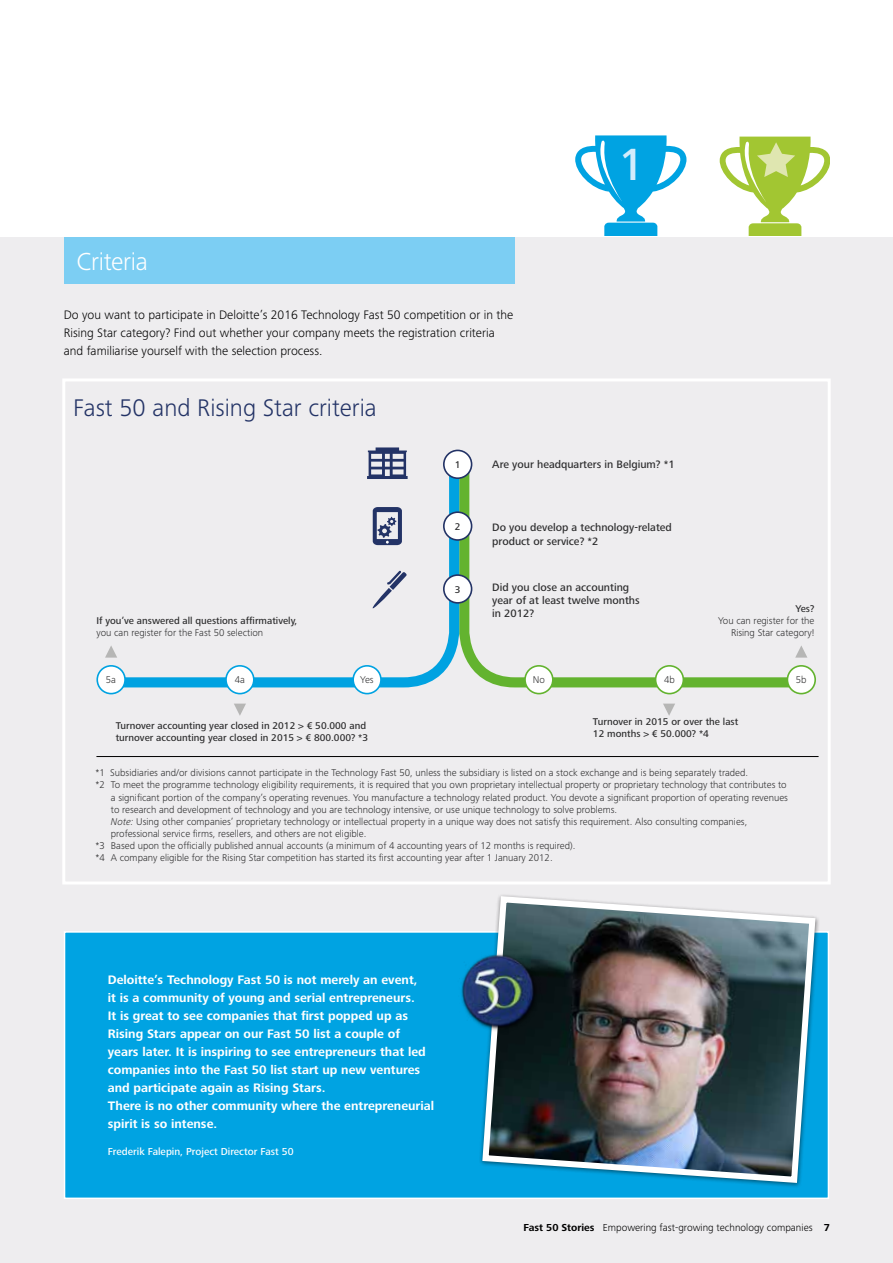
<style>
.page{position:relative;width:893px;height:1263px;background:#fff}
.page>*{position:absolute;margin:0;border:0;box-sizing:border-box;transform-origin:0 0}
.t1{font:500 46.8px "Frutiger Next Pro";color:#d2ecfc}
.t2{font:300 25.5px "Frutiger Next Pro";letter-spacing:-.01em;color:#fff}
.t3{font:300 24.9px "Frutiger Next Pro";color:#233366}
.t4{font:700 12.75px/18px "Frutiger Next Pro";color:#fff}
.t5{font:300 12.75px/18px "Frutiger Next Pro";color:#000}
.t6{font:500 11.1px/13.4px "Frutiger Next Pro";color:#2d2d2e}
.t7{font:300 10.5px "Frutiger Next Pro";color:#000}
.t8{font:500 10.5px "Frutiger Next Pro";color:#fff}
.t9{font:300 10.2px/12.1px "Frutiger Next Pro";color:#2d2d2e;text-align:right}
.t10{font:500 10.2px/12.1px "Frutiger Next Pro";color:#2d2d2e}
.s1{font-style:italic}
.s2{font-weight:700}
</style>
<div class="page">
<div style="left:0;top:237px;width:893px;height:1026px;background:#eeedef"></div>
<div style="left:65px;top:932px;width:763px;height:266px;background:#00a3e2"></div>
<div style="left:64px;top:931px;width:765px;height:268px;border:2px solid #fff"></div>
<svg style="left:464px;top:452px;width:352px;height:240px"></svg>
<svg style="left:99px;top:452px;width:365px;height:240px"></svg>
<div style="left:97px;top:666px;width:28px;height:28px;background:#fff;border-radius:50%"></div>
<div style="left:96px;top:665px;width:30px;height:29px;border:2px solid #00a2e1;border-radius:50%"></div>
<div style="left:226px;top:666px;width:28px;height:28px;background:#fff;border-radius:50%"></div>
<div style="left:225px;top:665px;width:30px;height:29px;border:2px solid #00a2e1;border-radius:50%"></div>
<div style="left:353px;top:666px;width:28px;height:28px;background:#fff;border-radius:50%"></div>
<div style="left:352px;top:665px;width:30px;height:29px;border:2px solid #00a2e1;border-radius:50%"></div>
<div style="left:656px;top:666px;width:27px;height:28px;background:#fff;border-radius:50%"></div>
<div style="left:655px;top:665px;width:29px;height:29px;border:2px solid #63b32f;border-radius:50%"></div>
<div style="left:525px;top:666px;width:28px;height:28px;background:#fff;border-radius:50%"></div>
<div style="left:524px;top:665px;width:30px;height:29px;border:2px solid #63b32f;border-radius:50%"></div>
<div style="left:787px;top:666px;width:28px;height:28px;background:#fff;border-radius:50%"></div>
<div style="left:787px;top:665px;width:29px;height:29px;border:2px solid #63b32f;border-radius:50%"></div>
<svg style="left:372px;top:571px;width:35px;height:38px"></svg>
<svg style="left:367px;top:447px;width:41px;height:32px"></svg>
<svg style="left:373px;top:507px;width:29px;height:38px"></svg>
<div style="left:444px;top:450px;width:28px;height:28px;background:#fff;border-radius:50%"></div>
<div style="left:443px;top:450px;width:29px;height:29px;border:2px solid #233366;border-radius:50%"></div>
<div style="left:444px;top:512px;width:28px;height:28px;background:#fff;border-radius:50%"></div>
<div style="left:443px;top:511px;width:29px;height:30px;border:2px solid #233366;border-radius:50%"></div>
<div style="left:444px;top:575px;width:28px;height:28px;background:#fff;border-radius:50%"></div>
<div style="left:443px;top:574px;width:29px;height:30px;border:2px solid #233366;border-radius:50%"></div>
<svg style="left:105px;top:645px;width:12px;height:13px"></svg>
<svg style="left:795px;top:645px;width:12px;height:13px"></svg>
<svg style="left:234px;top:704px;width:12px;height:12px"></svg>
<svg style="left:663px;top:704px;width:12px;height:12px"></svg>
<hr style="left:96px;top:756px;width:723px;height:1px;background:#000">
<div style="left:62px;top:378px;width:769px;height:506px;border:3px solid #fff"></div>
<div style="left:64px;top:237px;width:450px;height:47px;background:#7ccef3"></div>
<svg style="left:575px;top:135px;width:112px;height:101px"></svg>
<svg style="left:720px;top:137px;width:109px;height:99px"></svg>
<img style="left:479px;top:895px;width:340px;height:291px">
<img style="left:461px;top:948px;width:84px;height:85px">
<h2 class="t2" style="left:77px;top:247px;width:73px">Criteria</h2>
<p class="t5" style="left:64px;top:306px;width:451px">Do you want to participate in Deloitte’s 2016 Technology Fast 50 competition or in the<br>Rising Star category? Find out whether your company meets the registration criteria and familiarise yourself with the selection process.</p>
<h3 class="t3" style="left:73px;top:393px;width:305px">Fast 50 and Rising Star criteria</h3>
<h1 class="t1" style="left:618px;top:137px;width:28px">1</h1>
<p class="t10" style="left:96px;top:615px;width:202px">If you’ve answered all questions affirmatively,</p>
<p class="t9" style="left:96px;top:627px;width:168px">you can register for the Fast 50 selection</p>
<p class="t10" style="left:455px;top:458px;width:7px">1</p>
<p class="t10" style="left:455px;top:520px;width:7px">2</p>
<p class="t10" style="left:455px;top:583px;width:7px">3</p>
<p class="t6" style="left:492px;top:458px;width:184px">Are your headquarters in Belgium? *1</p>
<p class="t6" style="left:492px;top:521px;width:181px">Do you develop a technology-related product or service? *2</p>
<p class="t6" style="left:492px;top:580px;width:149px">Did you close an accounting year of at least twelve months in 2012?</p>
<p class="t10" style="left:795px;top:603px;width:20px">Yes?</p>
<p class="t9" style="left:718px;top:615px;width:98px">You can register for the<br>Rising Star category!</p>
<p class="t9" style="left:106px;top:674px;width:12px">5a</p>
<p class="t9" style="left:235px;top:674px;width:12px">4a</p>
<p class="t9" style="left:360px;top:674px;width:15px">Yes</p>
<p class="t9" style="left:533px;top:674px;width:14px">No</p>
<p class="t9" style="left:664px;top:674px;width:12px">4b</p>
<p class="t9" style="left:796px;top:674px;width:12px">5b</p>
<p class="t10" style="left:116px;top:720px;width:254px">Turnover accounting year closed in 2012 &gt; € 50.000 and turnover accounting year closed in 2015 &gt; € 800.000? *3</p>
<p class="t10" style="left:593px;top:716px;width:147px">Turnover in 2015 or over the last<br>12 months &gt; € 50.000? *4</p>
<p class="t9" style="left:96px;top:767px;width:654px">*1 Subsidiaries and/or divisions cannot participate in the Technology Fast 50, unless the subsidiary is listed on a stock exchange and is being separately traded.</p>
<p class="t9" style="left:96px;top:779px;width:693px">*2 To meet the programme technology eligibility requirements, it is required that you own proprietary intellectual property or proprietary technology that contributes to</p>
<p class="t9" style="left:111px;top:791px;width:679px">a significant portion of the company’s operating revenues. You manufacture a technology related product. You devote a significant proportion of operating revenues</p>
<p class="t9" style="left:111px;top:803px;width:508px">to research and development of technology and you are technology intensive, or use unique technology to solve problems.</p>
<p class="t9" style="left:111px;top:815px;width:638px"><span class="s1">Note:</span> Using other companies’ proprietary technology or intellectual property in a unique way does not satisfy this requirement. Also consulting companies,</p>
<p class="t9" style="left:111px;top:828px;width:257px">professional service firms, resellers, and others are not eligible.</p>
<p class="t9" style="left:96px;top:840px;width:481px">*3 Based upon the officially published annual accounts (a minimum of 4 accounting years of 12 months is required).</p>
<p class="t9" style="left:96px;top:852px;width:459px">*4 A company eligible for the Rising Star competition has started its first accounting year after 1 January 2012.</p>
<p class="t4" style="left:108px;top:971px;width:328px">Deloitte’s Technology Fast 50 is not merely an event,<br>it is a community of young and serial entrepreneurs.<br>It is great to see companies that first popped up as Rising Stars appear on our Fast 50 list a couple of<br>years later. It is inspiring to see entrepreneurs that led companies into the Fast 50 list start up new ventures and participate again as Rising Stars.<br>There is no other community where the entrepreneurial spirit is so intense.</p>
<p class="t8" style="left:108px;top:1145px;width:187px">Frederik Falepin, Project Director Fast 50</p>
<p class="t7" style="left:523px;top:1221px;width:308px"><span class="s2">Fast 50 Stories</span> Empowering fast-growing technology companies <span class="s2">7</span></p>
</div>
